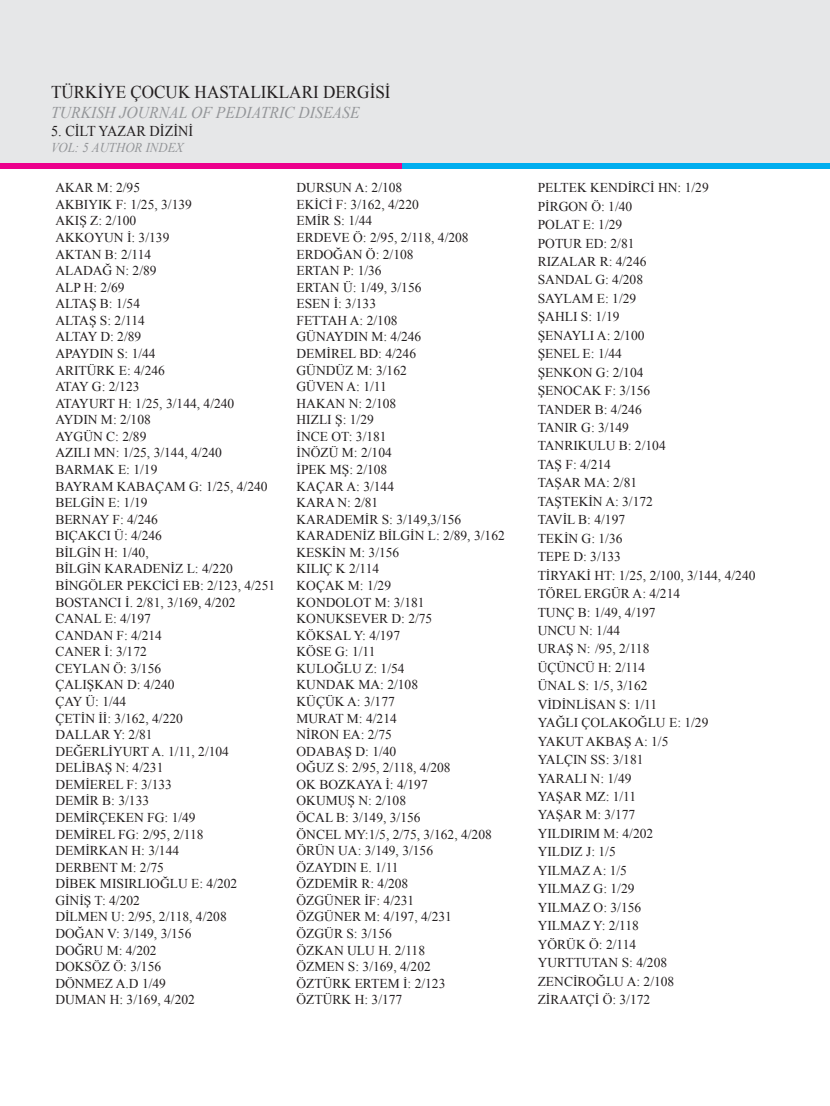
<style>
.page{position:relative;width:830px;height:1106px;background:#fff}
.page>*{position:absolute;margin:0;border:0;box-sizing:border-box;transform-origin:0 0}
.t1{font:18px "Times New Roman";color:#231f20;scale:.95 1}
.t2{font:italic 16.5px "Times New Roman";color:#939598;scale:.95 1}
.t3{font:15px "Times New Roman";color:#231f20;scale:.95 1}
.t4{font:13.5px/16.5px "Times New Roman";color:#231f20}
.t5{font:italic 13.5px "Times New Roman";color:#939598;scale:.95 1}
</style>
<div class="page">
<div style="left:0;top:0;width:829px;height:169px;background:#e6e7e8"></div>
<div style="left:0;top:163px;width:401px;height:6px;background:#ec008c"></div>
<div style="left:402px;top:163px;width:427px;height:6px;background:#00aeef"></div>
<h1 class="t1" style="left:51px;top:80px;width:359px">TÜRKİYE ÇOCUK HASTALIKLARI DERGİSİ</h1>
<p class="t2" style="left:51px;top:101px;width:326px">TURKISH JOURNAL OF PEDIATRIC DISEASE</p>
<p class="t3" style="left:51px;top:121px;width:151px">5. CİLT YAZAR DİZİNİ</p>
<p class="t5" style="left:51px;top:138px;width:141px">VOL: 5 AUTHOR INDEX</p>
<p class="t4" style="left:55px;top:179px;width:221px">AKAR M: 2/95<br>AKBIYIK F: 1/25, 3/139<br>AKIŞ Z: 2/100<br>AKKOYUN İ: 3/139<br>AKTAN B: 2/114<br>ALADAĞ N: 2/89<br>ALP H: 2/69<br>ALTAŞ B: 1/54<br>ALTAŞ S: 2/114<br>ALTAY D: 2/89<br>APAYDIN S: 1/44<br>ARITÜRK E: 4/246<br>ATAY G: 2/123<br>ATAYURT H: 1/25, 3/144, 4/240<br>AYDIN M: 2/108<br>AYGÜN C: 2/89<br>AZILI MN: 1/25, 3/144, 4/240<br>BARMAK E: 1/19<br>BAYRAM KABAÇAM G: 1/25, 4/240<br>BELGİN E: 1/19<br>BERNAY F: 4/246<br>BIÇAKCI Ü: 4/246<br>BİLGİN H: 1/40,<br>BİLGİN KARADENİZ L: 4/220<br>BİNGÖLER PEKCİCİ EB: 2/123, 4/251<br>BOSTANCI İ. 2/81, 3/169, 4/202<br>CANAL E: 4/197<br>CANDAN F: 4/214<br>CANER İ: 3/172<br>CEYLAN Ö: 3/156<br>ÇALIŞKAN D: 4/240<br>ÇAY Ü: 1/44<br>ÇETİN İİ: 3/162, 4/220<br>DALLAR Y: 2/81<br>DEĞERLİYURT A. 1/11, 2/104<br>DELİBAŞ N: 4/231<br>DEMİEREL F: 3/133<br>DEMİR B: 3/133<br>DEMİRÇEKEN FG: 1/49<br>DEMİREL FG: 2/95, 2/118<br>DEMİRKAN H: 3/144<br>DERBENT M: 2/75<br>DİBEK MISIRLIOĞLU E: 4/202<br>GİNİŞ T: 4/202<br>DİLMEN U: 2/95, 2/118, 4/208<br>DOĞAN V: 3/149, 3/156<br>DOĞRU M: 4/202<br>DOKSÖZ Ö: 3/156<br>DÖNMEZ A.D 1/49<br>DUMAN H: 3/169, 4/202</p>
<p class="t4" style="left:296px;top:179px;width:210px">DURSUN A: 2/108<br>EKİCİ F: 3/162, 4/220<br>EMİR S: 1/44<br>ERDEVE Ö: 2/95, 2/118, 4/208<br>ERDOĞAN Ö: 2/108<br>ERTAN P: 1/36<br>ERTAN Ü: 1/49, 3/156<br>ESEN İ: 3/133<br>FETTAH A: 2/108<br>GÜNAYDIN M: 4/246<br>DEMİREL BD: 4/246<br>GÜNDÜZ M: 3/162<br>GÜVEN A: 1/11<br>HAKAN N: 2/108<br>HIZLI Ş: 1/29<br>İNCE OT: 3/181<br>İNÖZÜ M: 2/104<br>İPEK MŞ: 2/108<br>KAÇAR A: 3/144<br>KARA N: 2/81<br>KARADEMİR S: 3/149,3/156<br>KARADENİZ BİLGİN L: 2/89, 3/162<br>KESKİN M: 3/156<br>KILIÇ K 2/114<br>KOÇAK M: 1/29<br>KONDOLOT M: 3/181<br>KONUKSEVER D: 2/75<br>KÖKSAL Y: 4/197<br>KÖSE G: 1/11<br>KULOĞLU Z: 1/54<br>KUNDAK MA: 2/108<br>KÜÇÜK A: 3/177<br>MURAT M: 4/214<br>NİRON EA: 2/75<br>ODABAŞ D: 1/40<br>OĞUZ S: 2/95, 2/118, 4/208<br>OK BOZKAYA İ: 4/197<br>OKUMUŞ N: 2/108<br>ÖCAL B: 3/149, 3/156<br>ÖNCEL MY:1/5, 2/75, 3/162, 4/208<br>ÖRÜN UA: 3/149, 3/156<br>ÖZAYDIN E. 1/11<br>ÖZDEMİR R: 4/208<br>ÖZGÜNER İF: 4/231<br>ÖZGÜNER M: 4/197, 4/231<br>ÖZGÜR S: 3/156<br>ÖZKAN ULU H. 2/118<br>ÖZMEN S: 3/169, 4/202<br>ÖZTÜRK ERTEM İ: 2/123<br>ÖZTÜRK H: 3/177</p>
<p class="t4" style="left:537px;top:178px;width:219px;line-height:18.5px">PELTEK KENDİRCİ HN: 1/29<br>PİRGON Ö: 1/40<br>POLAT E: 1/29<br>POTUR ED: 2/81<br>RIZALAR R: 4/246<br>SANDAL G: 4/208<br>SAYLAM E: 1/29<br>ŞAHLI S: 1/19<br>ŞENAYLI A: 2/100<br>ŞENEL E: 1/44<br>ŞENKON G: 2/104<br>ŞENOCAK F: 3/156<br>TANDER B: 4/246<br>TANIR G: 3/149<br>TANRIKULU B: 2/104<br>TAŞ F: 4/214<br>TAŞAR MA: 2/81<br>TAŞTEKİN A: 3/172<br>TAVİL B: 4/197<br>TEKİN G: 1/36<br>TEPE D: 3/133<br>TİRYAKİ HT: 1/25, 2/100, 3/144, 4/240<br>TÖREL ERGÜR A: 4/214<br>TUNÇ B: 1/49, 4/197<br>UNCU N: 1/44<br>URAŞ N: /95, 2/118<br>ÜÇÜNCÜ H: 2/114<br>ÜNAL S: 1/5, 3/162<br>VİDİNLİSAN S: 1/11<br>YAĞLI ÇOLAKOĞLU E: 1/29<br>YAKUT AKBAŞ A: 1/5<br>YALÇIN SS: 3/181<br>YARALI N: 1/49<br>YAŞAR MZ: 1/11<br>YAŞAR M: 3/177<br>YILDIRIM M: 4/202<br>YILDIZ J: 1/5<br>YILMAZ A: 1/5<br>YILMAZ G: 1/29<br>YILMAZ O: 3/156<br>YILMAZ Y: 2/118<br>YÖRÜK Ö: 2/114<br>YURTTUTAN S: 4/208<br>ZENCİROĞLU A: 2/108<br>ZİRAATÇİ Ö: 3/172</p>
</div>
